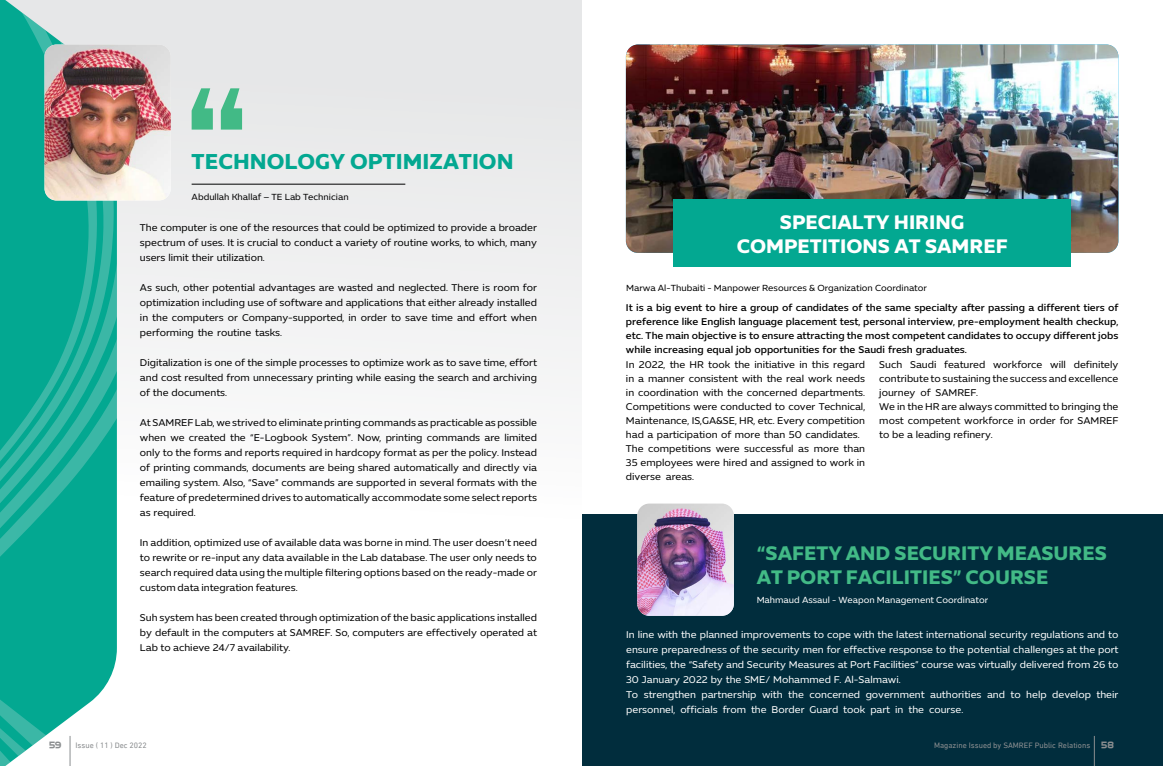
<style>
.page{position:relative;width:1163px;height:766px;background:#fff}
.page>*{position:absolute;margin:0;border:0;box-sizing:border-box;transform-origin:0 0}
.t1{font:700 22px "Expo Arabic";color:#03a891}
.t2{font:700 20px/24px "Expo Arabic";color:#42ba86}
.t3{font:700 20px/24px "Expo Arabic";color:#fff;text-align:center}
.t4{font:10px/15px "Expo Arabic";color:#000;text-align:justify}
.t5{font:10px "Expo Arabic";color:#fff}
.t6{font:500 10px/14px "Expo Arabic";color:#000;text-align:justify}
.t7{font:10px "TR Nasalization";color:#8b8e90}
.t8{font:9px "Expo Arabic";color:#000}
.t9{font:9px "Expo Arabic";color:#fff}
.t10{font:8px "DIN Next LTW23";color:#8b8e90}
</style>
<div class="page">
<div style="left:581px;top:514px;width:581px;height:251px;background:#012d3d"></div>
<div style="left:0;top:0;width:581px;height:765px;background:linear-gradient(to bottom,#e5e6e7,#fff)"></div>
<hr style="left:191px;top:184px;width:214px;height:1px;background:#000">
<svg style="left:105px;top:0;width:12px;height:615px;background:#2cb3a0"></svg>
<svg style="left:0;top:0;width:105px;height:765px;background:#23b19e"></svg>
<hr style="left:70px;top:735px;width:1px;height:30px;background:#8b8e90">
<img style="left:45px;top:45px;width:126px;height:155px">
<img style="left:625px;top:45px;width:493px;height:208px">
<div style="left:673px;top:199px;width:397px;height:67px;background:#03a891"></div>
<img style="left:637px;top:503px;width:96px;height:112px">
<svg style="left:191px;top:88px;width:51px;height:41px;background:#81cbab"></svg>
<hr style="left:1093px;top:735px;width:1px;height:30px;background:#8b8e90">
<h1 class="t1" style="left:191px;top:149px;width:323px">TECHNOLOGY OPTIMIZATION</h1>
<p class="t8" style="left:191px;top:190px;width:158px">Abdullah Khallaf – TE Lab Technician</p>
<p class="t4" style="left:140px;top:220px;width:398px">The computer is one of the resources that could be optimized to provide a broader spectrum of uses It. is crucial to conduct a variety of routine works, to which, many users limit their utilization.</p>
<p class="t4" style="left:140px;top:280px;width:398px">As such, other potential advantages are wasted and neglected. There is room for optimization including use of software and applications that either already installed in the computers or Company-supported, in order to save time and effort when performing the routine tasks.</p>
<p class="t4" style="left:140px;top:355px;width:398px">Digitalization is one of the simple processes to optimize work as to save time, effort and cost resulted from unnecessary printing while easing the search and archiving of the documents.</p>
<p class="t4" style="left:140px;top:415px;width:398px">At SAMREF Lab, we strived to eliminate printing commands as practicable as possible when we created the “E-Logbook System .” Now, printing commands are limited only to the forms and reports required in hardcopy format as per the policy. Instead of printing commands, documents are being shared automatically and directly via emailing system. Also “, Save” commands are supported in several formats with the feature of predetermined drives to automatically accommodate some select reports as required.</p>
<p class="t4" style="left:140px;top:535px;width:398px">In addition, optimized use of available data was borne in mind. The user doesn t’ need to rewrite or re-input any data available in the Lab database. The user only needs to search required data using the multiple filtering options based on the ready-made or custom data integration features.</p>
<p class="t4" style="left:140px;top:610px;width:398px">Suh system has been created through optimization of the basic applications installed by default in the computers at SAMREF. So, computers are effectively operated at Lab to achieve 24/7 availability.</p>
<p class="t7" style="left:49px;top:739px;width:14px">59</p>
<p class="t10" style="left:76px;top:739px;width:73px">Issue ( 11 ) Dec 2022</p>
<h2 class="t3" style="left:736px;top:209px;width:272px">SPECIALTY HIRING<br>COMPETITIONS AT SAMREF</h2>
<p class="t8" style="left:626px;top:281px;width:302px">Marwa Al-Thubaiti - Manpower Resources &amp; Organization Coordinator</p>
<p class="t6" style="left:626px;top:300px;width:494px">It is a big event to hire a group of candidates of the same specialty after passing a different tiers of preference like English language placement test, personal interview, pre-employment health checkup, etc. The main objective is to ensure attracting the most competent candidates to occupy different jobs while increasing equal job opportunities for the Saudi fresh graduates.</p>
<p class="t4" style="left:626px;top:357px;width:241px">In 2022, the HR took the initiative in this regard</p>
<p class="t4" style="left:626px;top:371px;width:241px">in a manner consistent with the real work needs</p>
<p class="t4" style="left:626px;top:385px;width:241px">in coordination with the concerned departments.</p>
<p class="t4" style="left:626px;top:399px;width:241px">Competitions were conducted to cover Technical,</p>
<p class="t4" style="left:626px;top:413px;width:241px">Maintenance IS, ,GA&amp;SE, HR, etc. Every competition</p>
<p class="t4" style="left:626px;top:427px;width:235px">had a participation of more than 50 candidates.</p>
<p class="t4" style="left:843px;top:441px;width:23px">than</p>
<p class="t4" style="left:626px;top:441px;width:19px">The</p>
<p class="t4" style="left:626px;top:455px;width:241px">35 employees were hired and assigned to work in</p>
<p class="t4" style="left:665px;top:469px;width:30px">areas.</p>
<p class="t4" style="left:744px;top:441px;width:51px">successful</p>
<p class="t4" style="left:648px;top:441px;width:64px">competitions</p>
<p class="t4" style="left:715px;top:441px;width:25px">were</p>
<p class="t4" style="left:798px;top:441px;width:12px">as</p>
<p class="t4" style="left:813px;top:441px;width:27px">more</p>
<p class="t4" style="left:626px;top:469px;width:36px">diverse</p>
<p class="t4" style="left:879px;top:357px;width:24px">Such</p>
<p class="t4" style="left:879px;top:371px;width:241px">contribute to sustaining the success and excellence</p>
<p class="t4" style="left:935px;top:385px;width:44px">SAMREF.</p>
<p class="t4" style="left:910px;top:357px;width:28px">Saudi</p>
<p class="t4" style="left:944px;top:357px;width:43px">featured</p>
<p class="t4" style="left:993px;top:357px;width:51px">workforce</p>
<p class="t4" style="left:1050px;top:357px;width:17px">will</p>
<p class="t4" style="left:1073px;top:357px;width:46px">definitely</p>
<p class="t4" style="left:920px;top:385px;width:12px">of</p>
<p class="t4" style="left:879px;top:386px;width:241px;line-height:14px;text-align:left">journey<br>We in the HR are always committed to bringing the most competent workforce in order for SAMREF to be a leading refinery.</p>
<h2 class="t2" style="left:756px;top:541px;width:351px">“SAFETY AND SECURITY MEASURES<br>AT PORT FACILITIES” COURSE</h2>
<p class="t9" style="left:756px;top:593px;width:233px">Mahmaud Assaul - Weapon Management Coordinator</p>
<p class="t5" style="left:626px;top:626px;width:493px">In line with the planned improvements to cope with the latest international security regulations and to</p>
<p class="t5" style="left:626px;top:641px;width:493px">ensure preparedness of the security men for effective response to the potential challenges at the port</p>
<p class="t5" style="left:626px;top:656px;width:493px">facilities, the “Safety and Security Measures at Port Facilities” course was virtually delivered from 26 to</p>
<p class="t5" style="left:626px;top:671px;width:276px">30 January 2022 by the SME/ Mohammed .F Al-Salmawi.</p>
<p class="t5" style="left:1096px;top:686px;width:23px">their</p>
<p class="t5" style="left:643px;top:686px;width:54px">strengthen</p>
<p class="t5" style="left:701px;top:686px;width:57px">partnership</p>
<p class="t5" style="left:762px;top:686px;width:22px">with</p>
<p class="t5" style="left:788px;top:686px;width:17px">the</p>
<p class="t5" style="left:809px;top:686px;width:52px">concerned</p>
<p class="t5" style="left:930px;top:686px;width:53px">authorities</p>
<p class="t5" style="left:986px;top:686px;width:20px">and</p>
<p class="t5" style="left:1026px;top:686px;width:22px">help</p>
<p class="t5" style="left:1052px;top:686px;width:40px">develop</p>
<p class="t5" style="left:626px;top:686px;width:13px">To</p>
<p class="t5" style="left:865px;top:686px;width:60px">government</p>
<p class="t5" style="left:1010px;top:686px;width:12px">to</p>
<p class="t5" style="left:626px;top:701px;width:51px">personnel,</p>
<p class="t5" style="left:680px;top:701px;width:39px">officials</p>
<p class="t5" style="left:722px;top:701px;width:25px">from</p>
<p class="t5" style="left:750px;top:701px;width:17px">the</p>
<p class="t5" style="left:771px;top:701px;width:34px">Border</p>
<p class="t5" style="left:809px;top:701px;width:30px">Guard</p>
<p class="t5" style="left:843px;top:701px;width:24px">took</p>
<p class="t5" style="left:908px;top:701px;width:17px">the</p>
<p class="t5" style="left:895px;top:701px;width:10px">in</p>
<p class="t5" style="left:870px;top:701px;width:21px">part</p>
<p class="t5" style="left:928px;top:701px;width:36px">course.</p>
<p class="t10" style="left:933px;top:740px;width:158px">Magazine Issued by SAMREF Public Relations</p>
<p class="t7" style="left:1101px;top:739px;width:14px">58</p>
</div>
